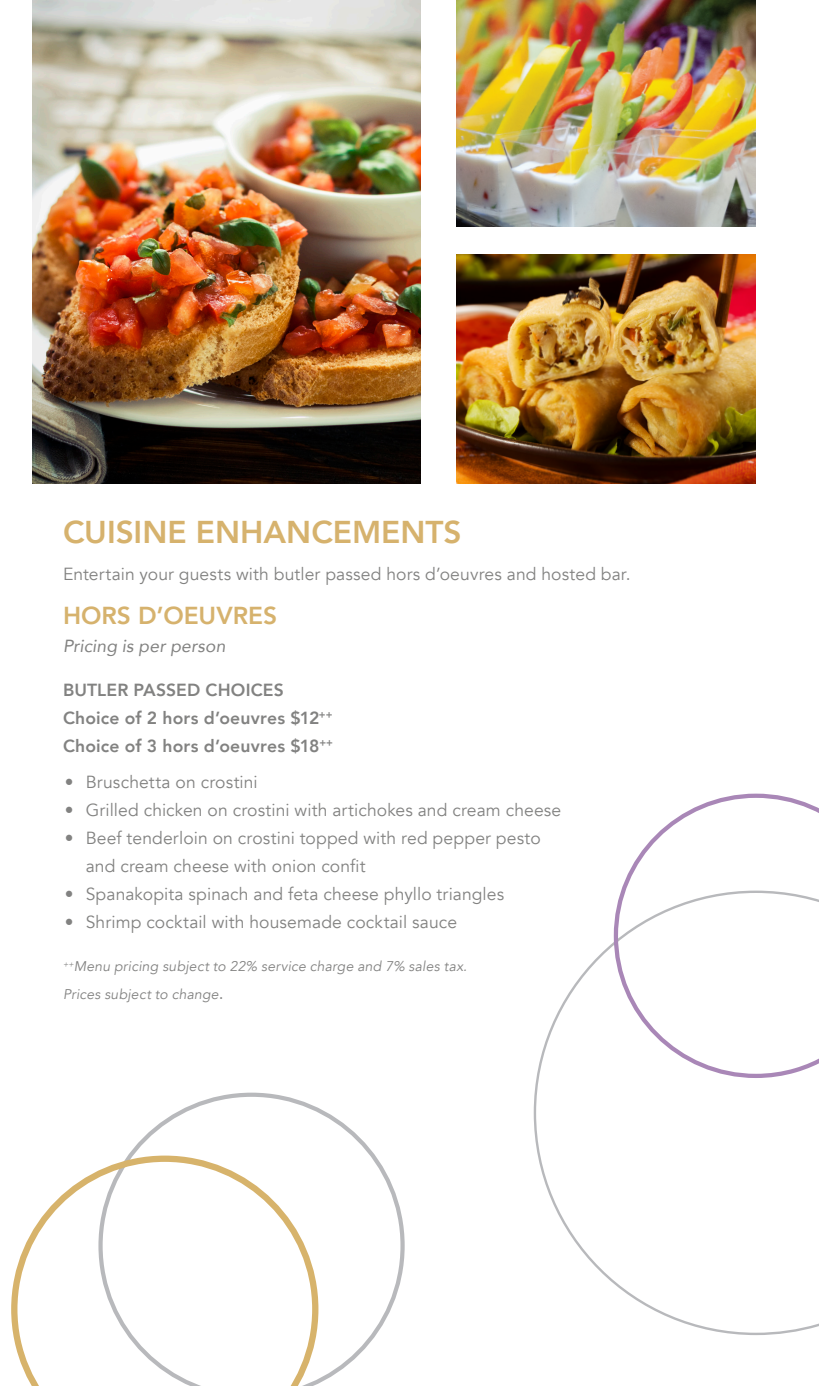
<style>
.page{position:relative;width:819px;height:1386px;background:#fff}
.page>*{position:absolute;margin:0;border:0;box-sizing:border-box;transform-origin:0 0}
.Headline_Large{font:800 31.5px "Avenir";color:#d6b26d}
.Headline_Small{font:800 24.5px "Avenir";color:#d6b26d}
.Bullets_FAQ{font:17.5px/28px "Avenir";letter-spacing:.005em;color:#828281}
.Body_Copy{font:800 17.5px "Avenir";letter-spacing:.01em;color:#828281}
.Intro_Body_Copy{font:17.5px "Avenir";letter-spacing:.01em;color:#828281}
.Body_Copy-2{font:italic 17.5px "Avenir";letter-spacing:.01em;color:#828281}
.Body_Copy-3{font:italic 14px/28px "Avenir";letter-spacing:.015em;color:#828281}
.s1{font-style:normal;font-size:17.5px}
</style>
<div class="page">
<img style="left:33px;top:0;width:388px;height:483px">
<img style="left:457px;top:0;width:299px;height:226px">
<img style="left:457px;top:255px;width:299px;height:228px">
<svg style="left:533px;top:944px;width:286px;height:391px"></svg>
<svg style="left:612px;top:793px;width:207px;height:287px"></svg>
<svg style="left:131px;top:1093px;width:274px;height:289px"></svg>
<svg style="left:11px;top:1152px;width:311px;height:234px"></svg>
<p class="Headline_Large" style="left:63px;top:507px;width:400px">CUISINE ENHANCEMENTS</p>
<p class="Intro_Body_Copy" style="left:63px;top:564px;width:569px">Entertain your guests with butler passed hors d’oeuvres and hosted bar.</p>
<p class="Headline_Small" style="left:63px;top:596px;width:216px">HORS D’OEUVRES</p>
<p class="Body_Copy-2" style="left:63px;top:635px;width:164px">Pricing is per person</p>
<p class="Body_Copy" style="left:63px;top:676px;width:222px">BUTLER PASSED CHOICES</p>
<p class="Body_Copy" style="left:63px;top:704px;width:271px">Choice of 2 hors d’oeuvres $12<sup>++</sup></p>
<p class="Body_Copy" style="left:63px;top:732px;width:272px">Choice of 3 hors d’oeuvres $18<sup>++</sup></p>
<p class="Bullets_FAQ" style="left:65px;top:768px;width:195px">• Bruschetta on crostini</p>
<p class="Bullets_FAQ" style="left:65px;top:796px;width:498px">• Grilled chicken on crostini with artichokes and cream cheese</p>
<p class="Bullets_FAQ" style="left:86px;top:824px;width:457px;text-indent:-21px">• Beef tenderloin on crostini topped with red pepper pesto and cream cheese with onion confit</p>
<p class="Bullets_FAQ" style="left:65px;top:880px;width:441px">• Spanakopita spinach and feta cheese phyllo triangles</p>
<p class="Bullets_FAQ" style="left:65px;top:908px;width:394px">• Shrimp cocktail with housemade cocktail sauce</p>
<p class="Body_Copy-3" style="left:63px;top:953px;width:406px"><sup>++</sup>Menu pricing subject to 22% service charge and 7% sales tax.<br>Prices subject to change<span class="s1">.</span></p>
</div>
